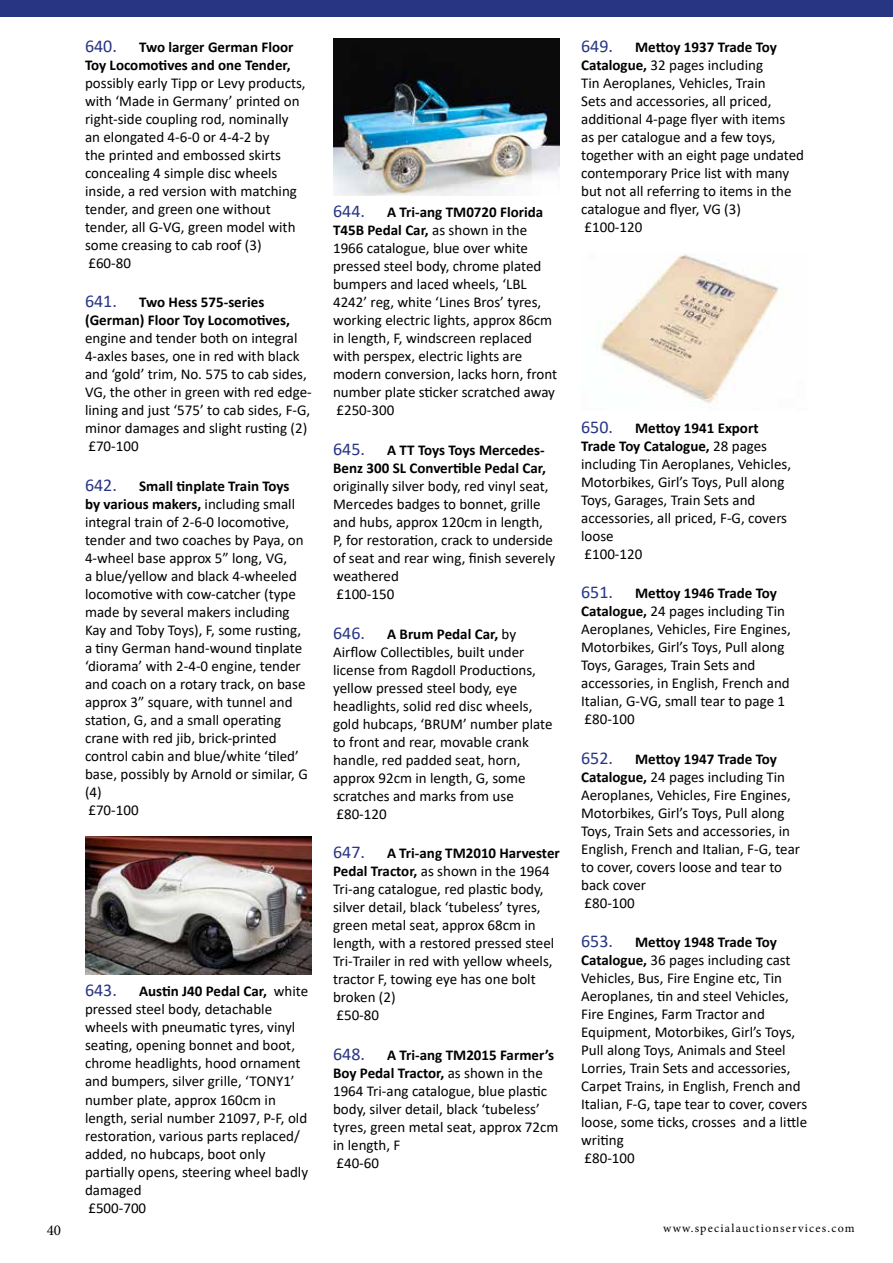
<style>
.page{position:relative;width:893px;height:1263px;background:#fff}
.page>*{position:absolute;margin:0;border:0;box-sizing:border-box;transform-origin:0 0}
.t1{font:15px/18px "Calibri";color:#000}
.t2{font:700 15px/18px "Calibri";color:#000}
.t3{font:15px "Minion Pro";color:#000}
.t4{font:12px "Minion Pro";letter-spacing:.1em;color:#000}
.s1{font-weight:400;font-size:18px;color:#283583}
.s2{font-size:18px;color:#283583}
.s3{font-weight:700}
</style>
<div class="page">
<div style="left:0;top:0;width:893px;height:17px;background:#283583"></div>
<img style="left:85px;top:837px;width:227px;height:138px">
<img style="left:333px;top:38px;width:227px;height:158px">
<img style="left:600px;top:254px;width:179px;height:149px">
<p class="t2" style="left:85px;top:38px;width:210px"><span class="s1">640.</span> Two larger German Floor<br>Toy Locomotives and one Tender,</p>
<p class="t1" style="left:85px;top:73px;width:222px">possibly early Tipp or Levy products, with ‘Made in Germany’ printed on right-side coupling rod, nominally an elongated 4-6-0 or 4-4-2 by<br>the printed and embossed skirts concealing 4 simple disc wheels inside, a red version with matching tender, and green one without tender, all G-VG, green model with some creasing to cab roof (3) £60-80</p>
<p class="t2" style="left:85px;top:293px;width:206px"><span class="s1">641.</span> Two Hess 575-series (German) Floor Toy Locomotives,</p>
<p class="t1" style="left:85px;top:329px;width:228px">engine and tender both on integral<br>4-axles bases, one in red with black and ‘gold’ trim, No. 575 to cab sides,<br>VG, the other in green with red edge&shy;lining and just ‘575’ to cab sides, F-G, minor damages and slight rusting (2) £70-100</p>
<p class="t1" style="left:85px;top:477px;width:224px"><span class="s2">642.</span> <span class="s3">Small tinplate Train Toys by various makers,</span> including small integral train of 2-6-0 locomotive, tender and two coaches by Paya, on<br>4-wheel base approx 5” long, VG,<br>a blue/yellow and black 4-wheeled locomotive with cow-catcher (type made by several makers including<br>Kay and Toby Toys), F, some rusting, a tiny German hand-wound tinplate ‘diorama’ with 2-4-0 engine, tender and coach on a rotary track, on base approx 3” square, with tunnel and station, G, and a small operating crane with red jib, brick-printed control cabin and blue/white ‘tiled’ base, possibly by Arnold or similar, G (4)<br>£70-100</p>
<p class="t1" style="left:85px;top:982px;width:225px"><span class="s2">643.</span> <span class="s3">Austin J40 Pedal Car,</span> white pressed steel body, detachable wheels with pneumatic tyres, vinyl seating, opening bonnet and boot, chrome headlights, hood ornament and bumpers, silver grille, ‘TONY1’ number plate, approx 160cm in length, serial number 21097, P-F, old restoration, various parts replaced/ added, no hubcaps, boot only partially opens, steering wheel badly damaged<br>£500-700</p>
<p class="t1" style="left:333px;top:203px;width:225px"><span class="s2">644.</span> <span class="s3">A Tri-ang TM0720 Florida<br>T45B Pedal Car,</span> as shown in the<br>1966 catalogue, blue over white pressed steel body, chrome plated bumpers and laced wheels, ‘LBL<br>4242’ reg, white ‘Lines Bros’ tyres, working electric lights, approx 86cm in length, F, windscreen replaced with perspex, electric lights are modern conversion, lacks horn, front number plate sticker scratched away £250-300</p>
<p class="t2" style="left:333px;top:441px;width:214px"><span class="s1">645.</span> A TT Toys Toys Mercedes-<br>Benz 300 SL Convertible Pedal Car,</p>
<p class="t1" style="left:333px;top:477px;width:224px">originally silver body, red vinyl seat,<br>Mercedes badges to bonnet, grille and hubs, approx 120cm in length,<br>P, for restoration, crack to underside of seat and rear wing, finish severely weathered<br>£100-150</p>
<p class="t1" style="left:333px;top:624px;width:221px"><span class="s2">646.</span> <span class="s3">A Brum Pedal Car,</span> by<br>Airflow Collectibles, built under license from Ragdoll Productions, yellow pressed steel body, eye headlights, solid red disc wheels, gold hubcaps, ‘BRUM’ number plate to front and rear, movable crank handle, red padded seat, horn, approx 92cm in length, G, some scratches and marks from use £80-120</p>
<p class="t1" style="left:333px;top:844px;width:228px"><span class="s2">647.</span> <span class="s3">A Tri-ang TM2010 Harvester<br>Pedal Tractor,</span> as shown in the 1964<br>Tri-ang catalogue, red plastic body, silver detail, black ‘tubeless’ tyres, green metal seat, approx 68cm in length, with a restored pressed steel<br>Tri-Trailer in red with yellow wheels, tractor F, towing eye has one bolt broken (2)<br>£50-80</p>
<p class="t1" style="left:333px;top:1045px;width:227px"><span class="s2">648.</span> <span class="s3">A Tri-ang TM2015 Farmer’s<br>Boy Pedal Tractor,</span> as shown in the<br>1964 Tri-ang catalogue, blue plastic body, silver detail, black ‘tubeless’ tyres, green metal seat, approx 72cm in length, F<br>£40-60</p>
<p class="t1" style="left:581px;top:37px;width:224px"><span class="s2">649.</span> <span class="s3">Mettoy 1937 Trade Toy<br>Catalogue,</span> 32 pages including<br>Tin Aeroplanes, Vehicles, Train<br>Sets and accessories, all priced, additional 4-page flyer with items<br>as per catalogue and a few toys, together with an eight page undated contemporary Price list with many but not all referring to items in the catalogue and flyer, VG (3)<br>£100-120</p>
<p class="t1" style="left:581px;top:418px;width:211px"><span class="s2">650.</span> <span class="s3">Mettoy 1941 Export<br>Trade Toy Catalogue,</span> 28 pages including Tin Aeroplanes, Vehicles,<br>Motorbikes, Girl’s Toys, Pull along<br>Toys, Garages, Train Sets and accessories, all priced, F-G, covers loose<br>£100-120</p>
<p class="t1" style="left:581px;top:584px;width:211px"><span class="s2">651.</span> <span class="s3">Mettoy 1946 Trade Toy<br>Catalogue,</span> 24 pages including Tin<br>Aeroplanes, Vehicles, Fire Engines,<br>Motorbikes, Girl’s Toys, Pull along<br>Toys, Garages, Train Sets and accessories, in English, French and<br>Italian, G-VG, small tear to page 1 £80-100</p>
<p class="t1" style="left:581px;top:749px;width:220px"><span class="s2">652.</span> <span class="s3">Mettoy 1947 Trade Toy<br>Catalogue,</span> 24 pages including Tin<br>Aeroplanes, Vehicles, Fire Engines,<br>Motorbikes, Girl’s Toys, Pull along<br>Toys, Train Sets and accessories, in<br>English, French and Italian, F-G, tear to cover, covers loose and tear to back cover<br>£80-100</p>
<p class="t1" style="left:581px;top:933px;width:228px"><span class="s2">653.</span> <span class="s3">Mettoy 1948 Trade Toy<br>Catalogue,</span> 36 pages including cast<br>Vehicles, Bus, Fire Engine etc, Tin<br>Aeroplanes, tin and steel Vehicles,<br>Fire Engines, Farm Tractor and<br>Equipment, Motorbikes, Girl’s Toys,<br>Pull along Toys, Animals and Steel<br>Lorries, Train Sets and accessories,<br>Carpet Trains, in English, French and<br>Italian, F-G, tape tear to cover, covers loose, some ticks, crosses and a little writing<br>£80-100</p>
<p class="t3" style="left:47px;top:1220px;width:16px">40</p>
<p class="t4" style="left:663px;top:1220px;width:193px">www.specialauctionservices.com</p>
</div>
